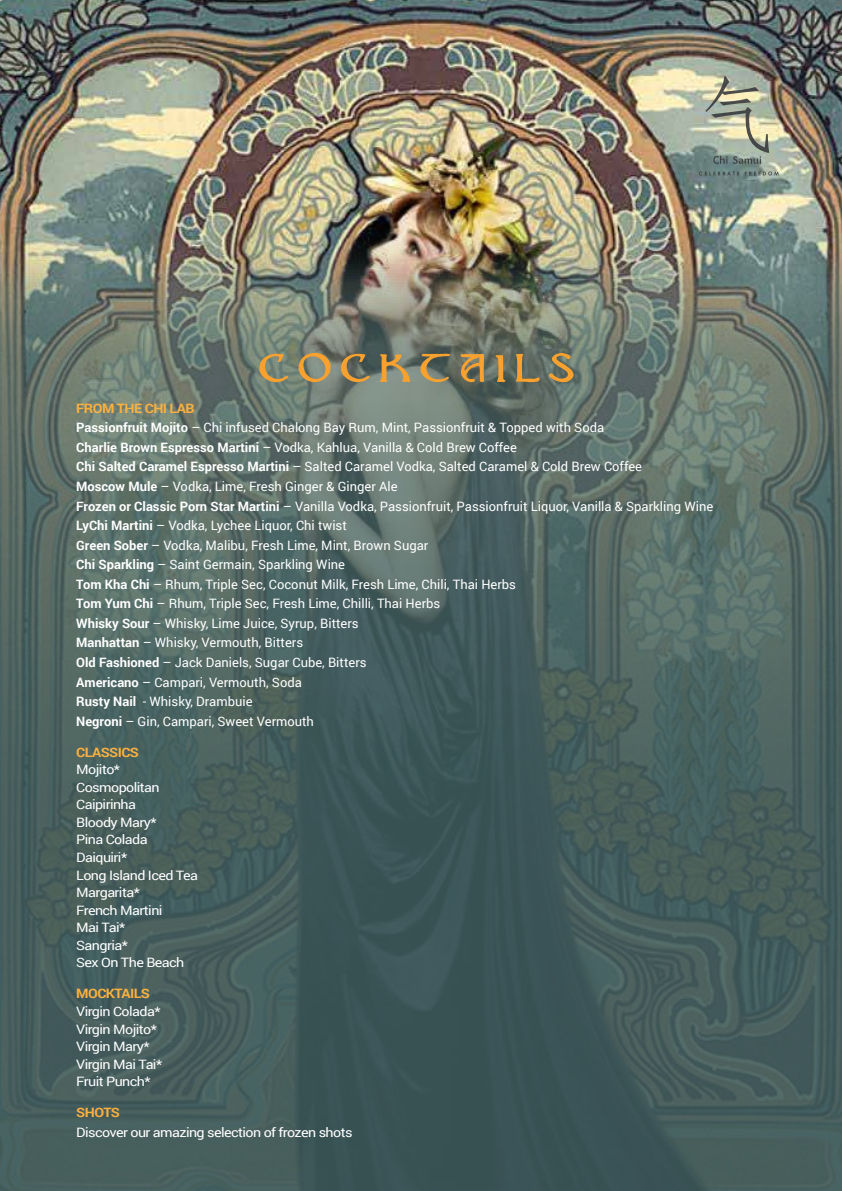
<style>
.page{position:relative;width:842px;height:1191px;background:#fff}
.page>*{position:absolute;margin:0;border:0;box-sizing:border-box;transform-origin:0 0}
.t1{font:47.6px "Nouveau Uncial Caps";letter-spacing:.16em;color:#f9a12e;scale:1.1 1}
.t2{font:13px/19.5px "Roboto";color:#fff}
.t3{font:13px/17.6px "Roboto";letter-spacing:-.04em;color:#fff;scale:1.1 1}
.t4{font:700 13px "Roboto";letter-spacing:-.04em;color:#fbb040;scale:1.1 1}
.s1{font-weight:700;color:#fbb040}
.s2{font-weight:700}
</style>
<div class="page">
<img style="left:0;top:0;width:842px;height:1191px">
<svg style="left:699px;top:171px;width:40px;height:4px"></svg>
<svg style="left:745px;top:171px;width:34px;height:4px"></svg>
<svg style="left:705px;top:76px;width:64px;height:88px"></svg>
<h1 class="t1" style="left:258px;top:339px;width:289px">COCKTAILS</h1>
<p class="t2" style="left:76px;top:398px;width:638px"><span class="s1">FROM THE CHI LAB<br></span><span class="s2">Passionfruit Mojito</span> – Chi infused Chalong Bay Rum, Mint, Passionfruit &amp; Topped with Soda<br><span class="s2">Charlie Brown Espresso Martini</span> – Vodka, Kahlua, Vanilla &amp; Cold Brew Coffee<br><span class="s2">Chi Salted Caramel Espresso Martini</span> – Salted Caramel Vodka, Salted Caramel &amp; Cold Brew Coffee<br><span class="s2">Moscow Mule</span> – Vodka, Lime, Fresh Ginger &amp; Ginger Ale<br><span class="s2">Frozen or Classic Porn Star Martini</span> – Vanilla Vodka, Passionfruit, Passionfruit Liquor, Vanilla &amp; Sparkling Wine <span class="s2">LyChi Martini</span> – Vodka, Lychee Liquor, Chi twist<br><span class="s2">Green Sober</span> – Vodka, Malibu, Fresh Lime, Mint, Brown Sugar<br><span class="s2">Chi Sparkling</span> – Saint Germain, Sparkling Wine<br><span class="s2">Tom Kha Chi</span> – Rhum, Triple Sec, Coconut Milk, Fresh Lime, Chili, Thai Herbs<br><span class="s2">Tom Yum Chi</span> – Rhum, Triple Sec, Fresh Lime, Chilli, Thai Herbs<br><span class="s2">Whisky Sour</span> – Whisky, Lime Juice, Syrup, Bitters<br><span class="s2">Manhattan</span> – Whisky, Vermouth, Bitters<br><span class="s2">Old Fashioned</span> – Jack Daniels, Sugar Cube, Bitters<br><span class="s2">Americano</span> – Campari, Vermouth, Soda<br><span class="s2">Rusty Nail</span> - Whisky, Drambuie<br><span class="s2">Negroni</span> – Gin, Campari, Sweet Vermouth</p>
<p class="t4" style="left:76px;top:743px;width:59px">CLASSICS</p>
<p class="t3" style="left:76px;top:760px;width:112px">Mojito*<br>Cosmopolitan<br>Caipirinha<br>Bloody Mary*<br>Pina Colada<br>Daiquiri*<br>Long Island Iced Tea<br>Margarita*<br>French Martini<br>Mai Tai*<br>Sangria*<br>Sex On The Beach</p>
<p class="t4" style="left:76px;top:984px;width:69px">MOCKTAILS</p>
<p class="t3" style="left:76px;top:1002px;width:80px">Virgin Colada*<br>Virgin Mojito*<br>Virgin Mary*<br>Virgin Mai Tai*<br>Fruit Punch*</p>
<p class="t4" style="left:76px;top:1103px;width:41px">SHOTS</p>
<p class="t3" style="left:76px;top:1123px;width:253px">Discover our amazing selection of frozen shots</p>
</div>
